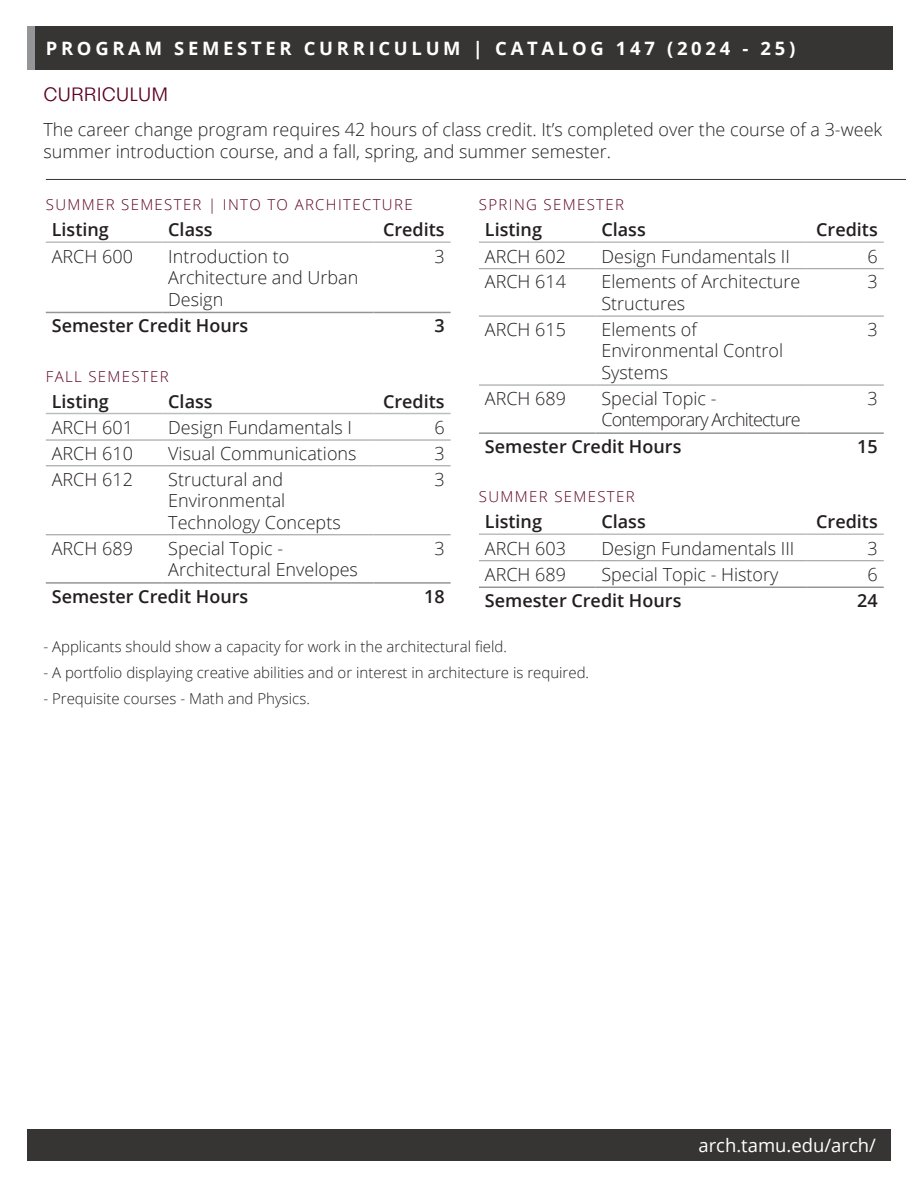
<style>
.page{position:relative;width:918px;height:1188px;background:#fff}
.page>*{position:absolute;margin:0;border:0;box-sizing:border-box;transform-origin:0 0}
.t1{font:700 18.45px "Open Sans";letter-spacing:.2em;color:#fff}
.t2{font:18.45px "Open Sans";color:#fff}
.t3{font:300 18px/21.6px "Open Sans";color:#231f20}
.t4{font:600 18px "Open Sans";color:#231f20}
.t5{font:300 18px/21.6px "Open Sans";letter-spacing:-.05em;color:#231f20}
.t6{font:18px "Moriston";color:#5c0024}
.t7{font:300 15px "Open Sans";color:#231f20}
.t8{font:300 15px "Open Sans";letter-spacing:.09em;color:#5c0024}
</style>
<div class="page">
<div style="left:27px;top:26px;width:8px;height:44px;background:#939598"></div>
<div style="left:27px;top:1129px;width:864px;height:32px;background:#373533"></div>
<hr style="left:46px;top:179px;width:860px;height:1px;background:#373533">
<div style="left:46px;top:26px;width:846px;height:44px;background:#373533"></div>
<hr style="left:46px;top:241px;width:116px;height:2px;background:#bcbdc0">
<hr style="left:162px;top:241px;width:212px;height:2px;background:#bcbdc0">
<hr style="left:374px;top:241px;width:77px;height:2px;background:#bcbdc0">
<hr style="left:46px;top:312px;width:116px;height:1px;background:#939598">
<hr style="left:162px;top:312px;width:212px;height:1px;background:#939598">
<hr style="left:374px;top:312px;width:77px;height:1px;background:#939598">
<hr style="left:46px;top:413px;width:116px;height:1px;background:#bcbdc0">
<hr style="left:162px;top:413px;width:212px;height:1px;background:#bcbdc0">
<hr style="left:374px;top:413px;width:77px;height:1px;background:#bcbdc0">
<hr style="left:46px;top:440px;width:116px;height:1px;background:#939598">
<hr style="left:162px;top:440px;width:212px;height:1px;background:#939598">
<hr style="left:374px;top:440px;width:77px;height:1px;background:#939598">
<hr style="left:46px;top:466px;width:116px;height:1px;background:#939598">
<hr style="left:162px;top:466px;width:212px;height:1px;background:#939598">
<hr style="left:374px;top:466px;width:77px;height:1px;background:#939598">
<hr style="left:46px;top:535px;width:116px;height:1px;background:#939598">
<hr style="left:162px;top:535px;width:212px;height:1px;background:#939598">
<hr style="left:374px;top:535px;width:77px;height:1px;background:#939598">
<hr style="left:46px;top:582px;width:116px;height:2px;background:#939598">
<hr style="left:162px;top:582px;width:212px;height:2px;background:#939598">
<hr style="left:374px;top:582px;width:77px;height:2px;background:#939598">
<hr style="left:479px;top:241px;width:116px;height:2px;background:#bcbdc0">
<hr style="left:595px;top:241px;width:212px;height:2px;background:#bcbdc0">
<hr style="left:807px;top:241px;width:77px;height:2px;background:#bcbdc0">
<hr style="left:479px;top:268px;width:116px;height:1px;background:#939598">
<hr style="left:595px;top:268px;width:212px;height:1px;background:#939598">
<hr style="left:807px;top:268px;width:77px;height:1px;background:#939598">
<hr style="left:479px;top:316px;width:116px;height:1px;background:#939598">
<hr style="left:595px;top:316px;width:212px;height:1px;background:#939598">
<hr style="left:807px;top:316px;width:77px;height:1px;background:#939598">
<hr style="left:479px;top:385px;width:116px;height:1px;background:#939598">
<hr style="left:595px;top:385px;width:212px;height:1px;background:#939598">
<hr style="left:807px;top:385px;width:77px;height:1px;background:#939598">
<hr style="left:479px;top:432px;width:116px;height:2px;background:#939598">
<hr style="left:595px;top:432px;width:212px;height:2px;background:#939598">
<hr style="left:807px;top:432px;width:77px;height:2px;background:#939598">
<hr style="left:479px;top:533px;width:116px;height:2px;background:#bcbdc0">
<hr style="left:595px;top:533px;width:212px;height:2px;background:#bcbdc0">
<hr style="left:807px;top:533px;width:77px;height:2px;background:#bcbdc0">
<hr style="left:479px;top:560px;width:116px;height:1px;background:#939598">
<hr style="left:595px;top:560px;width:212px;height:1px;background:#939598">
<hr style="left:807px;top:560px;width:77px;height:1px;background:#939598">
<hr style="left:479px;top:587px;width:116px;height:1px;background:#939598">
<hr style="left:595px;top:587px;width:212px;height:1px;background:#939598">
<hr style="left:807px;top:587px;width:77px;height:1px;background:#939598">
<h1 class="t1" style="left:46px;top:36px;width:751px">PROGRAM SEMESTER CURRICULUM | CATALOG 147 (2024 - 25)</h1>
<h2 class="t6" style="left:43px;top:80px;width:127px">CURRICULUM</h2>
<p class="t3" style="left:43px;top:119px;width:840px">The career change program requires 42 hours of class credit. It’s completed over the course of a 3-week summer introduction course, and a fall, spring, and summer semester.</p>
<p class="t8" style="left:46px;top:195px;width:368px">SUMMER SEMESTER | INTO TO ARCHITECTURE</p>
<p class="t4" style="left:52px;top:217px;width:59px">Listing</p>
<p class="t4" style="left:168px;top:217px;width:46px">Class</p>
<p class="t4" style="left:383px;top:217px;width:63px">Credits</p>
<p class="t3" style="left:52px;top:245px;width:83px">ARCH 600</p>
<p class="t3" style="left:168px;top:245px;width:192px">Introduction to<br>Architecture and Urban<br>Design</p>
<p class="t3" style="left:434px;top:245px;width:12px">3</p>
<p class="t4" style="left:52px;top:313px;width:198px">Semester Credit Hours</p>
<p class="t4" style="left:434px;top:313px;width:12px">3</p>
<p class="t8" style="left:46px;top:366px;width:124px">FALL SEMESTER</p>
<p class="t4" style="left:52px;top:389px;width:59px">Listing</p>
<p class="t4" style="left:168px;top:389px;width:46px">Class</p>
<p class="t4" style="left:383px;top:389px;width:63px">Credits</p>
<p class="t3" style="left:52px;top:416px;width:83px">ARCH 601</p>
<p class="t3" style="left:168px;top:416px;width:185px">Design Fundamentals I</p>
<p class="t3" style="left:434px;top:416px;width:12px">6</p>
<p class="t3" style="left:52px;top:442px;width:83px">ARCH 610</p>
<p class="t3" style="left:168px;top:442px;width:190px">Visual Communications</p>
<p class="t3" style="left:434px;top:442px;width:12px">3</p>
<p class="t3" style="left:52px;top:468px;width:83px">ARCH 612</p>
<p class="t3" style="left:168px;top:468px;width:174px">Structural and<br>Environmental<br>Technology Concepts</p>
<p class="t3" style="left:434px;top:468px;width:12px">3</p>
<p class="t3" style="left:52px;top:537px;width:83px">ARCH 689</p>
<p class="t3" style="left:168px;top:537px;width:191px">Special Topic -<br>Architectural Envelopes</p>
<p class="t3" style="left:434px;top:537px;width:12px">3</p>
<p class="t4" style="left:52px;top:584px;width:198px">Semester Credit Hours</p>
<p class="t4" style="left:424px;top:584px;width:22px">18</p>
<p class="t8" style="left:479px;top:195px;width:147px">SPRING SEMESTER</p>
<p class="t4" style="left:485px;top:217px;width:59px">Listing</p>
<p class="t4" style="left:601px;top:217px;width:46px">Class</p>
<p class="t4" style="left:816px;top:217px;width:63px">Credits</p>
<p class="t3" style="left:485px;top:245px;width:83px">ARCH 602</p>
<p class="t3" style="left:601px;top:245px;width:190px">Design Fundamentals II</p>
<p class="t3" style="left:868px;top:245px;width:12px">6</p>
<p class="t3" style="left:485px;top:271px;width:83px">ARCH 614</p>
<p class="t3" style="left:601px;top:271px;width:201px">Elements of Architecture<br>Structures</p>
<p class="t3" style="left:868px;top:271px;width:12px">3</p>
<p class="t3" style="left:485px;top:318px;width:83px">ARCH 615</p>
<p class="t3" style="left:601px;top:318px;width:183px">Elements of<br>Environmental Control<br>Systems</p>
<p class="t3" style="left:868px;top:318px;width:12px">3</p>
<p class="t3" style="left:485px;top:387px;width:83px">ARCH 689</p>
<p class="t5" style="left:601px;top:387px;width:201px">Special Topic -<br>Contemporary Architecture</p>
<p class="t3" style="left:868px;top:387px;width:12px">3</p>
<p class="t4" style="left:485px;top:434px;width:198px">Semester Credit Hours</p>
<p class="t4" style="left:857px;top:434px;width:22px">15</p>
<p class="t8" style="left:479px;top:487px;width:157px">SUMMER SEMESTER</p>
<p class="t4" style="left:485px;top:509px;width:59px">Listing</p>
<p class="t4" style="left:601px;top:509px;width:46px">Class</p>
<p class="t4" style="left:816px;top:509px;width:63px">Credits</p>
<p class="t3" style="left:485px;top:537px;width:83px">ARCH 603</p>
<p class="t3" style="left:601px;top:537px;width:194px">Design Fundamentals III</p>
<p class="t3" style="left:868px;top:537px;width:12px">3</p>
<p class="t3" style="left:485px;top:563px;width:83px">ARCH 689</p>
<p class="t3" style="left:601px;top:563px;width:179px">Special Topic - History</p>
<p class="t3" style="left:868px;top:563px;width:12px">6</p>
<p class="t4" style="left:485px;top:588px;width:198px">Semester Credit Hours</p>
<p class="t4" style="left:857px;top:588px;width:22px">24</p>
<p class="t7" style="left:43px;top:636px;width:465px">- Applicants should show a capacity for work in the architectural field.</p>
<p class="t7" style="left:43px;top:662px;width:547px">- A portfolio displaying creative abilities and or interest in architecture is required.</p>
<p class="t7" style="left:43px;top:689px;width:268px">- Prequisite courses - Math and Physics.</p>
<p class="t2" style="left:699px;top:1133px;width:179px">arch.tamu.edu/arch/</p>
</div>
